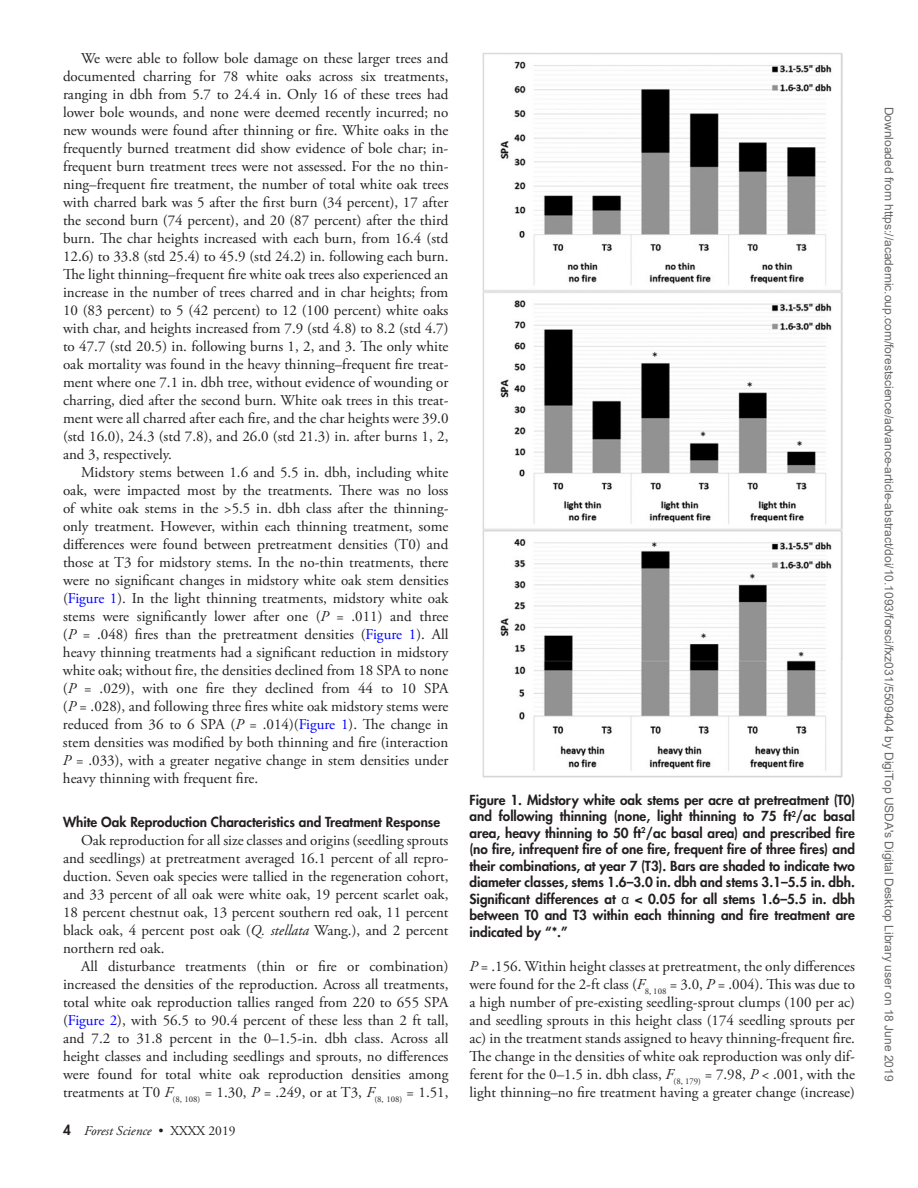
<style>
.page{position:relative;width:918px;height:1188px;background:#fff}
.page>*{position:absolute;margin:0;border:0;box-sizing:border-box;transform-origin:0 0}
.t1{font:15px/18px "Adobe Garamond Pro";color:#231f20;text-align:justify}
.t2{font:800 13.5px/16.5px "Futura Std";color:#231f20;text-align:justify}
.t3{font:italic 13.5px "Adobe Garamond Pro";color:#231f20}
.t4{font:12px "Arial";color:#666}
.s1{color:#00f}
.s2{font-style:italic}
.s3{font-family:"Arial Unicode MS";font-weight:400}
.s4{font-family:"Futura Std";font-weight:800;font-style:normal}
.s5{font-style:normal}
</style>
<div class="page">
<img style="left:482px;top:53px;width:360px;height:725px">
<p class="t1" style="left:63px;top:50px;width:387px;text-indent:18px">We were able to follow bole damage on these larger trees and documented charring for 78 white oaks across six treatments, ranging in dbh from 5.7 to 24.4 in. Only 16 of these trees had lower bole wounds, and none were deemed recently incurred; no new wounds were found after thinning or fire. White oaks in the frequently burned treatment did show evidence of bole char; in&shy;frequent burn treatment trees were not assessed. For the no thin&shy;ning–frequent fire treatment, the number of total white oak trees with charred bark was 5 after the first burn (34 percent), 17 after the second burn (74 percent), and 20 (87 percent) after the third burn. The char heights increased with each burn, from 16.4 (std 12.6) to 33.8 (std 25.4) to 45.9 (std 24.2) in. following each burn.<br>The light thinning–frequent fire white oak trees also experienced an increase in the number of trees charred and in char heights; from 10 (83 percent) to 5 (42 percent) to 12 (100 percent) white oaks with char, and heights increased from 7.9 (std 4.8) to 8.2 (std 4.7) to 47.7 (std 20.5) in. following burns 1, 2, and 3. The only white oak mortality was found in the heavy thinning–frequent fire treat&shy;ment where one 7.1 in. dbh tree, without evidence of wounding or charring, died after the second burn. White oak trees in this treat&shy;ment were all charred after each fire, and the char heights were 39.0 (std 16.0), 24.3 (std 7.8), and 26.0 (std 21.3) in. after burns 1, 2, and 3, respectively.</p>
<p class="t1" style="left:63px;top:464px;width:387px;text-indent:18px">Midstory stems between 1.6 and 5.5 in. dbh, including white oak, were impacted most by the treatments. There was no loss of white oak stems in the &gt;5.5 in. dbh class after the thinning&shy;only treatment. However, within each thinning treatment, some differences were found between pretreatment densities (T0) and those at T3 for midstory stems. In the no-thin treatments, there were no significant changes in midstory white oak stem densities (<span class="s1">Figure 1</span>). In the light thinning treatments, midstory white oak stems were significantly lower after one (<span class="s2">P</span> = .011) and three (<span class="s2">P</span> = .048) fires than the pretreatment densities (<span class="s1">Figure 1</span>). All heavy thinning treatments had a significant reduction in midstory white oak; without fire, the densities declined from 18 SPA to none (<span class="s2">P</span> = .029), with one fire they declined from 44 to 10 SPA (<span class="s2">P</span> = .028), and following three fires white oak midstory stems were reduced from 36 to 6 SPA (<span class="s2">P</span> = .014)(<span class="s1">Figure 1</span>). The change in stem densities was modified by both thinning and fire (interaction <span class="s2">P</span> = .033), with a greater negative change in stem densities under heavy thinning with frequent fire.</p>
<p class="t2" style="left:63px;top:814px;width:379px">White Oak Reproduction Characteristics and Treatment Response</p>
<p class="t1" style="left:63px;top:832px;width:387px;text-indent:18px">Oak reproduction for all size classes and origins (seedling sprouts and seedlings) at pretreatment averaged 16.1 percent of all repro&shy;duction. Seven oak species were tallied in the regeneration cohort, and 33 percent of all oak were white oak, 19 percent scarlet oak, 18 percent chestnut oak, 13 percent southern red oak, 11 percent black oak, 4 percent post oak (<span class="s2">Q. stellata</span> Wang.), and 2 percent northern red oak.</p>
<p class="t1" style="left:63px;top:958px;width:387px;text-indent:18px">All disturbance treatments (thin or fire or combination) increased the densities of the reproduction. Across all treatments, total white oak reproduction tallies ranged from 220 to 655 SPA (<span class="s1">Figure 2</span>), with 56.5 to 90.4 percent of these less than 2 ft tall, and 7.2 to 31.8 percent in the 0–1.5-in. dbh class. Across all height classes and including seedlings and sprouts, no differences were found for total white oak reproduction densities among treatments at T0 <span class="s2">F</span><sub>(8,</sub> <sub>108)</sub> = 1.30, <span class="s2">P</span> = .249, or at T3, <span class="s2">F</span><sub>(8,</sub> <sub>108)</sub> = 1.51,</p>
<p class="t1" style="left:470px;top:958px;width:387px"><span class="s2">P</span> = .156. Within height classes at pretreatment, the only differences were found for the 2-ft class (<span class="s2">F</span><sub>8,</sub> <sub>108</sub> = 3.0, <span class="s2">P</span> = .004). This was due to a high number of pre-existing seedling-sprout clumps (100 per ac) and seedling sprouts in this height class (174 seedling sprouts per ac) in the treatment stands assigned to heavy thinning-frequent fire.<br>The change in the densities of white oak reproduction was only dif&shy;ferent for the 0–1.5 in. dbh class, <span class="s2">F</span><sub>(8,</sub> <sub>179)</sub> = 7.98, <span class="s2">P</span> &lt; .001, with the light thinning–no fire treatment having a greater change (increase)</p>
<p class="t2" style="left:469px;top:791px;width:387px">Figure 1. Midstory white oak stems per acre at pretreatment (T0) and following thinning (none, light thinning to 75 ft<sup>2</sup>/ac basal area, heavy thinning to 50 ft<sup>2</sup>/ac basal area) and prescribed fire (no fire, infrequent fire of one fire, frequent fire of three fires) and their combinations, at year 7 (T3). Bars are shaded to indicate two diameter classes, stems 1.6–3.0 in. dbh and stems 3.1–5.5 in. dbh.<br>Significant differences at <span class="s3">α</span> &lt; 0.05 for all stems 1.6–5.5 in. dbh between T0 and T3 within each thinning and fire treatment are indicated by “*.”</p>
<p class="t3" style="left:63px;top:1123px;width:174px"><span class="s4">4</span> Forest Science <span class="s5">• XXXX 2019</span></p>
<p class="t4" style="left:893px;top:107px;width:976px;rotate:90deg">Downloaded from https://academic.oup.com/forestscience/advance-article-abstract/doi/10.1093/forsci/fxz031/5509404 by DigiTop USDA's Digital Desktop Library user on 18 June 2019</p>
</div>
